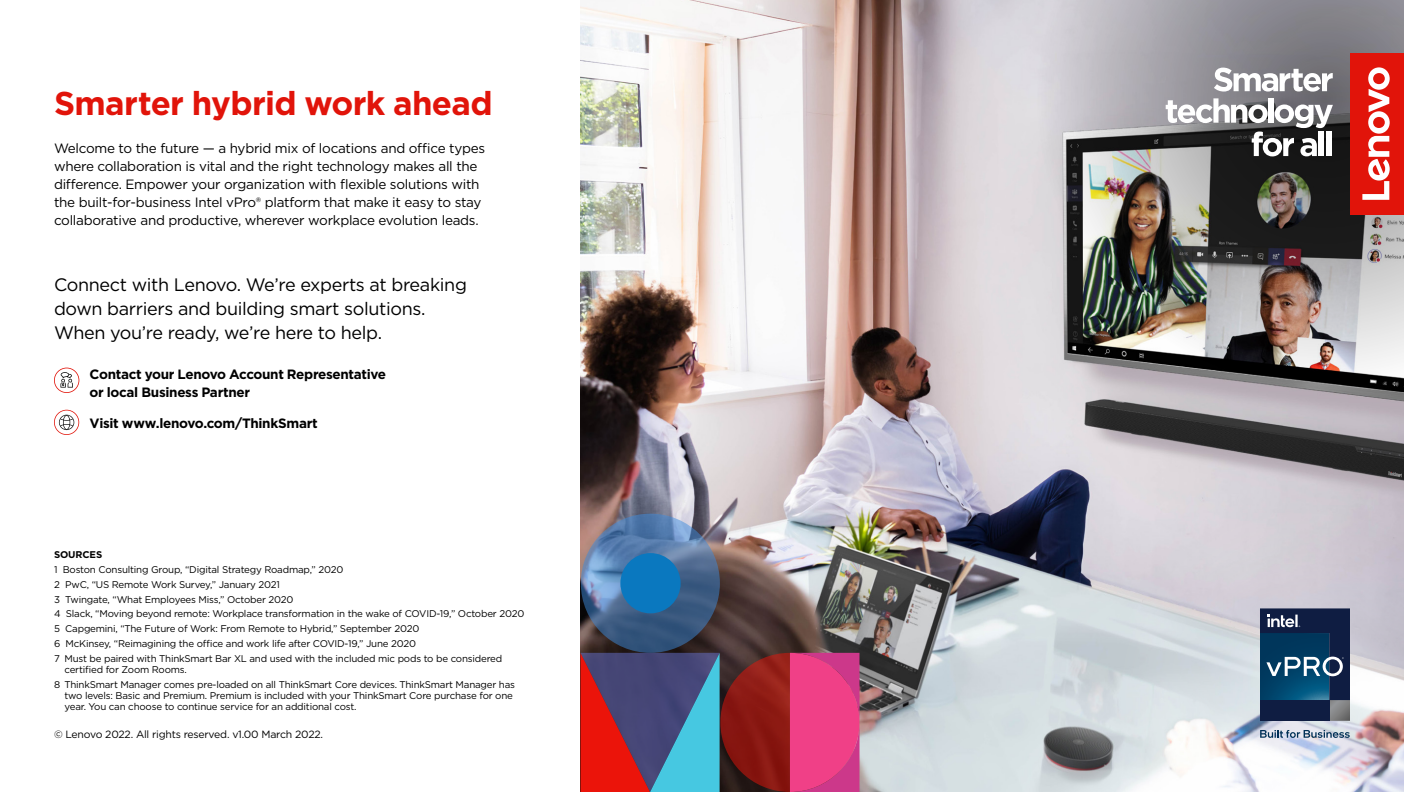
<style>
.page{position:relative;width:1404px;height:792px;background:#fff}
.page>*{position:absolute;margin:0;border:0;box-sizing:border-box;transform-origin:0 0}
.t1{font:700 33px "Gotham";letter-spacing:-.02em;color:#e1140a}
.t2{font:18px/24px "Gotham";letter-spacing:-.02em;color:#000}
.t3{font:13.5px/18px "Gotham";letter-spacing:-.02em;color:#000}
.t4{font:700 13.5px/18px "Gotham";letter-spacing:-.025em;color:#000}
.t5{font:10.5px "Gotham";letter-spacing:-.02em;color:#000}
.t6{font:9.75px/14.7px "Gotham";letter-spacing:-.02em;color:#000}
.t7{font:700 9.75px "Gotham";letter-spacing:-.01em;color:#000}
</style>
<div class="page">
<img style="left:580px;top:0;width:824px;height:792px">
<svg style="left:1079px;top:468px;width:325px;height:324px;background:#d2d1d8"></svg>
<img style="left:983px;top:0;width:421px;height:441px">
<svg style="left:1214px;top:68px;width:119px;height:24px"></svg>
<svg style="left:1166px;top:98px;width:167px;height:58px"></svg>
<div style="left:1319px;top:132px;width:5px;height:24px;background:#fff"></div>
<div style="left:1326px;top:132px;width:5px;height:24px;background:#fff"></div>
<div style="left:1350px;top:53px;width:54px;height:162px;background:#e1140a"></div>
<svg style="left:1362px;top:67px;width:28px;height:133px"></svg>
<svg style="left:54px;top:367px;width:25px;height:26px"></svg>
<svg style="left:54px;top:410px;width:25px;height:25px"></svg>
<svg style="left:1260px;top:608px;width:90px;height:113px;background:#1f4062"></svg>
<svg style="left:1260px;top:730px;width:90px;height:8px"></svg>
<svg style="left:581px;top:513px;width:139px;height:140px;background:#4f709a"></svg>
<div style="left:620px;top:553px;width:61px;height:60px;background:#0a78bf;border-radius:50%"></div>
<svg style="left:580px;top:653px;width:279px;height:139px;background:#8b425f"></svg>
<h1 class="t1" style="left:54px;top:81px;width:440px">Smarter hybrid work ahead</h1>
<p class="t3" style="left:54px;top:139px;width:433px">Welcome to the future — a hybrid mix of locations and office types where collaboration is vital and the right technology makes all the difference. Empower your organization with flexible solutions with the built-for-business Intel vPro® platform that make it easy to stay collaborative and productive, wherever workplace evolution leads.</p>
<h2 class="t2" style="left:54px;top:272px;width:414px">Connect with Lenovo. We’re experts at breaking down barriers and building smart solutions.<br>When you’re ready, we’re here to help.</h2>
<h3 class="t4" style="left:90px;top:365px;width:298px">Contact your Lenovo Account Representative or local Business Partner</h3>
<h3 class="t4" style="left:90px;top:414px;width:230px">Visit www.lenovo.com/ThinkSmart</h3>
<p class="t7" style="left:54px;top:548px;width:50px">SOURCES</p>
<p class="t6" style="left:54px;top:562px;width:472px">1 Boston Consulting Group, “Digital Strategy Roadmap,” 2020<br>2 PwC, “US Remote Work Survey,” January 2021<br>3 Twingate, “What Employees Miss,” October 2020<br>4 Slack, “Moving beyond remote: Workplace transformation in the wake of COVID-19,” October 2020<br>5 Capgemini, “The Future of Work: From Remote to Hybrid,” September 2020<br>6 McKinsey, “Reimagining the office and work life after COVID-19,” June 2020<br>7 Must be paired with ThinkSmart Bar XL and used with the included mic pods to be considered</p>
<p class="t6" style="left:54px;top:662px;width:463px;text-indent:11px">certified for Zoom Rooms.<br>8 ThinkSmart Manager comes pre-loaded on all ThinkSmart Core devices. ThinkSmart Manager has</p>
<p class="t6" style="left:65px;top:689px;width:450px;line-height:11.2px">two levels: Basic and Premium. Premium is included with your ThinkSmart Core purchase for one year. You can choose to continue service for an additional cost.</p>
<p class="t5" style="left:54px;top:727px;width:271px">© Lenovo 2022. All rights reserved. v1.00 March 2022.</p>
</div>
